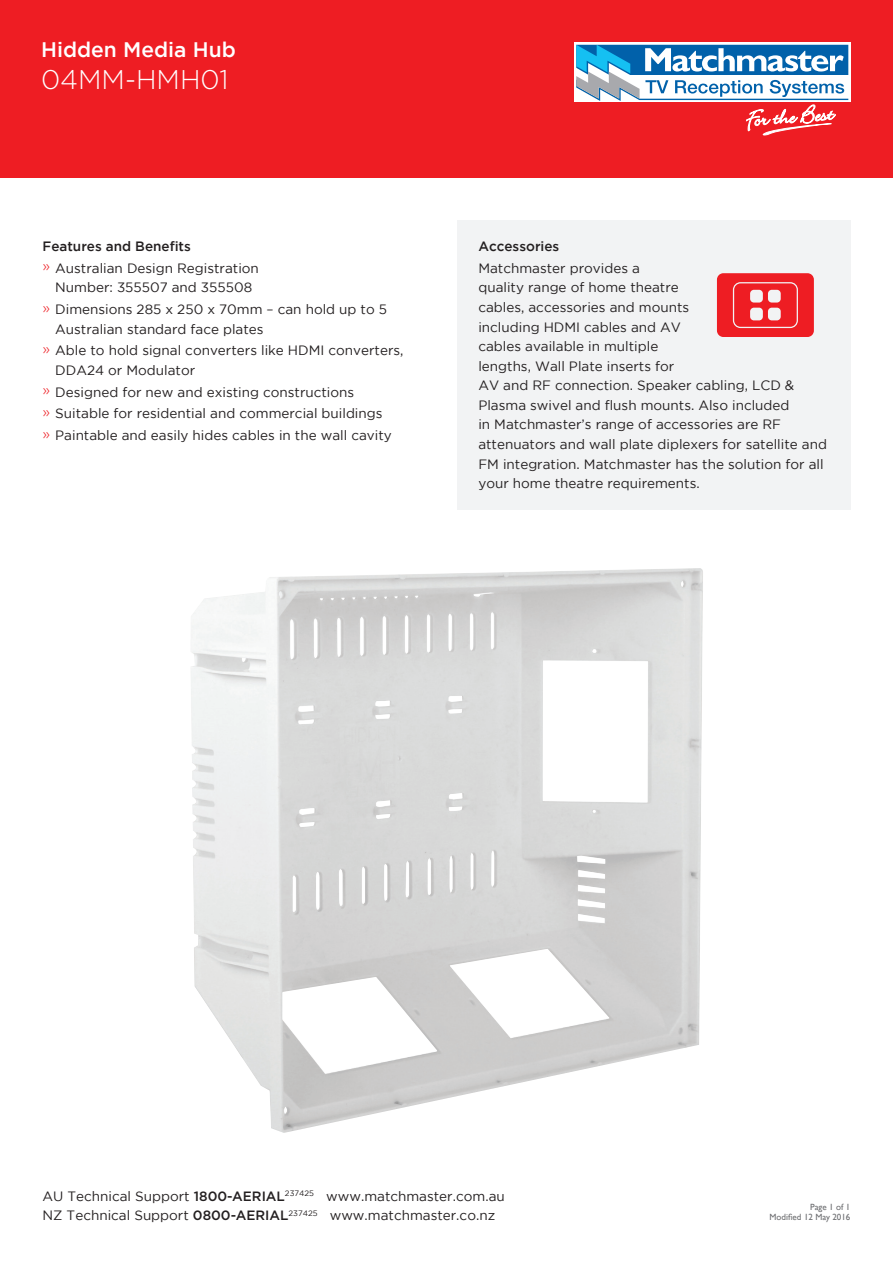
<style>
.page{position:relative;width:893px;height:1263px;background:#fff}
.page>*{position:absolute;margin:0;border:0;box-sizing:border-box;transform-origin:0 0}
.t1{font:300 27px "Gotham";color:#fff}
.t2{font:500 21px "Gotham";color:#fff}
.t3{font:13.5px/19.5px "Gotham";color:#231f20}
.t4{font:500 13.5px "Gotham";color:#231f20}
.t5{font:9px/10.8px "Gill Sans";color:#6c6d70;text-align:right}
.s1{font-weight:500}
.s2{font-weight:300;font-size:15px;color:#ee1d23}
</style>
<div class="page">
<div style="left:0;top:0;width:893px;height:178px;background:#ee1d23"></div>
<svg style="left:574px;top:43px;width:276px;height:59px"></svg>
<svg style="left:576px;top:45px;width:272px;height:90px"></svg>
<div style="left:457px;top:220px;width:393px;height:289px;background:#f2f3f4"></div>
<svg style="left:717px;top:273px;width:97px;height:64px;background:#ee3c42"></svg>
<img style="left:191px;top:568px;width:512px;height:565px">
<h2 class="t2" style="left:41px;top:38px;width:196px">Hidden Media Hub</h2>
<h1 class="t1" style="left:41px;top:63px;width:189px">04MM-HMH01</h1>
<p class="t3" style="left:43px;top:235px;width:218px;line-height:21.8px"><span class="s1">Features and Benefits<br></span><span class="s2">»</span> Australian Design Registration</p>
<p class="t3" style="left:43px;top:277px;width:346px;line-height:21.8px;text-indent:13px">Number: 355507 and 355508<br><span class="s2">»</span> Dimensions 285 x 250 x 70mm – can hold up to 5</p>
<p class="t3" style="left:43px;top:318px;width:363px;line-height:21.8px;text-indent:13px">Australian standard face plates<br><span class="s2">»</span> Able to hold signal converters like HDMI converters,</p>
<p class="t3" style="left:43px;top:359px;width:351px;line-height:21.8px;text-indent:13px">DDA24 or Modulator<br><span class="s2">»</span> Designed for new and existing constructions<br><span class="s2">»</span> Suitable for residential and commercial buildings <span class="s2">»</span> Paintable and easily hides cables in the wall cavity</p>
<p class="t4" style="left:478px;top:239px;width:82px">Accessories</p>
<p class="t3" style="left:478px;top:258px;width:350px">Matchmaster provides a<br>quality range of home theatre<br>cables, accessories and mounts<br>including HDMI cables and AV<br>cables available in multiple<br>lengths, Wall Plate inserts for<br>AV and RF connection. Speaker cabling, LCD &amp; Plasma swivel and flush mounts. Also included<br>in Matchmaster’s range of accessories are RF attenuators and wall plate diplexers for satellite and FM integration. Matchmaster has the solution for all your home theatre requirements.</p>
<p class="t3" style="left:43px;top:1186px;width:464px">AU Technical Support <span class="s1">1800-AERIAL</span><sup>237425</sup> www.matchmaster.com.au<br>NZ Technical Support <span class="s1">0800-AERIAL</span><sup>237425</sup> www.matchmaster.co.nz</p>
<p class="t5" style="left:769px;top:1201px;width:82px">Page 1 of 1<br>Modified 12 May 2016</p>
</div>
